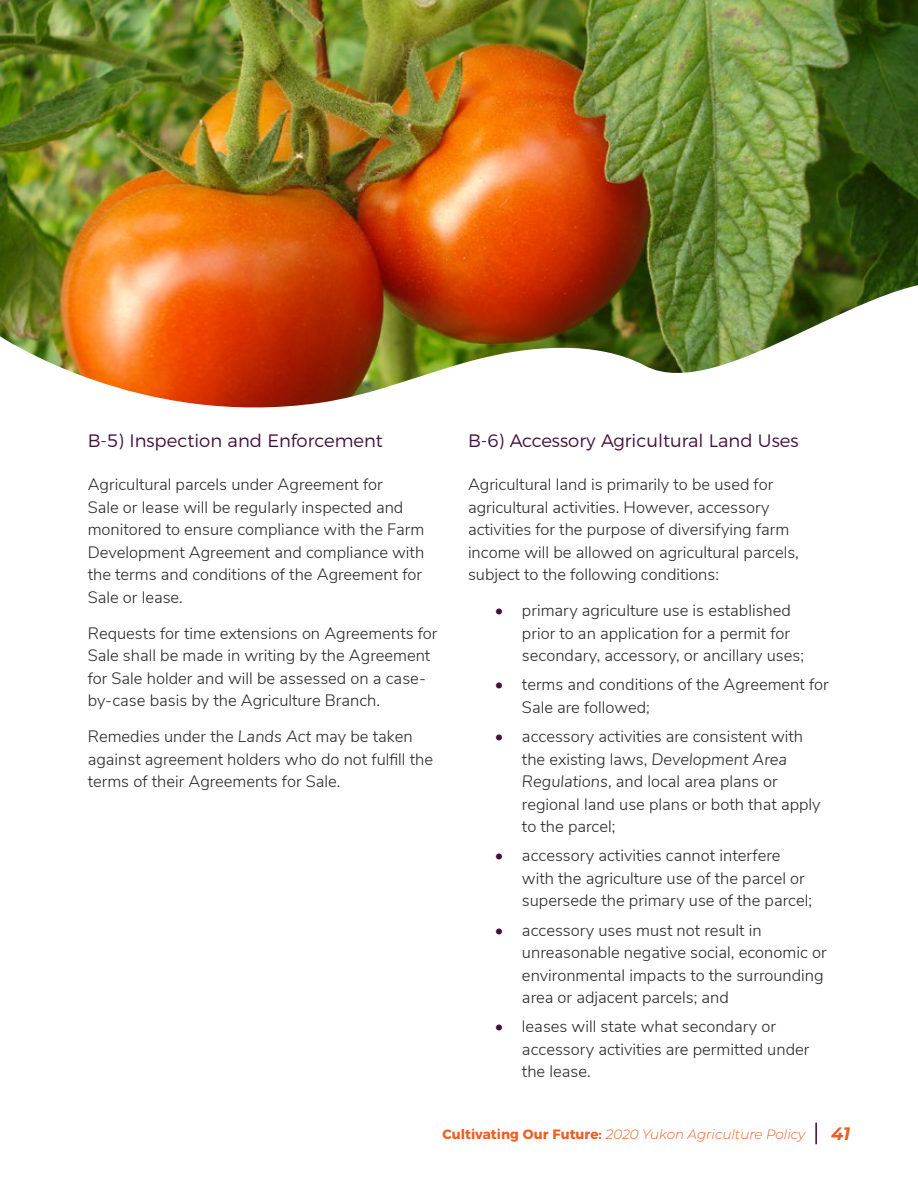
<style>
.page{position:relative;width:918px;height:1188px;background:#fff}
.page>*{position:absolute;margin:0;border:0;box-sizing:border-box;transform-origin:0 0}
.t1{font:300 18px "Montserrat";color:#43103b}
.t2{font:italic 700 18px "Montserrat";color:#f15d22}
.t3{font:300 16.5px/22.5px "Nunito Sans";color:#292829}
.t4{font:italic 300 13.5px "Montserrat";color:#f15d22}
.s1{font-style:italic}
.s2{color:#43103b}
.s3{font-weight:700;font-style:normal}
</style>
<div class="page">
<hr style="left:815px;top:1123px;width:2px;height:21px;background:#3d0235">
<img style="left:0;top:0;width:918px;height:267px">
<img style="left:0;top:267px;width:918px;height:141px">
<p class="t1" style="left:88px;top:427px;width:297px">B-5) Inspection and Enforcement</p>
<p class="t3" style="left:88px;top:472px;width:338px">Agricultural parcels under Agreement for<br>Sale or lease will be regularly inspected and monitored to ensure compliance with the Farm Development Agreement and compliance with the terms and conditions of the Agreement for Sale or lease.</p>
<p class="t3" style="left:88px;top:621px;width:351px">Requests for time extensions on Agreements for Sale shall be made in writing by the Agreement for Sale holder and will be assessed on a case&shy;by-case basis by the Agriculture Branch.</p>
<p class="t3" style="left:88px;top:724px;width:347px">Remedies under the <span class="s1">Lands Act</span> may be taken against agreement holders who do not fulfill the terms of their Agreements for Sale.</p>
<p class="t1" style="left:468px;top:427px;width:332px">B-6) Accessory Agricultural Land Uses</p>
<p class="t3" style="left:468px;top:472px;width:332px">Agricultural land is primarily to be used for agricultural activities. However, accessory activities for the purpose of diversifying farm income will be allowed on agricultural parcels, subject to the following conditions:</p>
<p class="t3" style="left:522px;top:598px;width:284px;text-indent:-27px"><span class="s2">•</span> primary agriculture use is established prior to an application for a permit for secondary, accessory, or ancillary uses;</p>
<p class="t3" style="left:522px;top:672px;width:308px;text-indent:-27px"><span class="s2">•</span> terms and conditions of the Agreement for<br>Sale are followed;</p>
<p class="t3" style="left:522px;top:724px;width:300px;text-indent:-27px"><span class="s2">•</span> accessory activities are consistent with the existing laws, <span class="s1">Development Area Regulations</span>, and local area plans or regional land use plans or both that apply to the parcel;</p>
<p class="t3" style="left:522px;top:843px;width:291px;text-indent:-27px"><span class="s2">•</span> accessory activities cannot interfere with the agriculture use of the parcel or supersede the primary use of the parcel;</p>
<p class="t3" style="left:522px;top:918px;width:306px;text-indent:-27px"><span class="s2">•</span> accessory uses must not result in unreasonable negative social, economic or environmental impacts to the surrounding area or adjacent parcels; and</p>
<p class="t3" style="left:522px;top:1014px;width:289px;text-indent:-27px"><span class="s2">•</span> leases will state what secondary or accessory activities are permitted under the lease.</p>
<p class="t4" style="left:442px;top:1125px;width:365px"><span class="s3">Cultivating Our Future:</span> 2020 Yukon Agriculture Policy</p>
<p class="t2" style="left:831px;top:1121px;width:21px">41</p>
</div>
